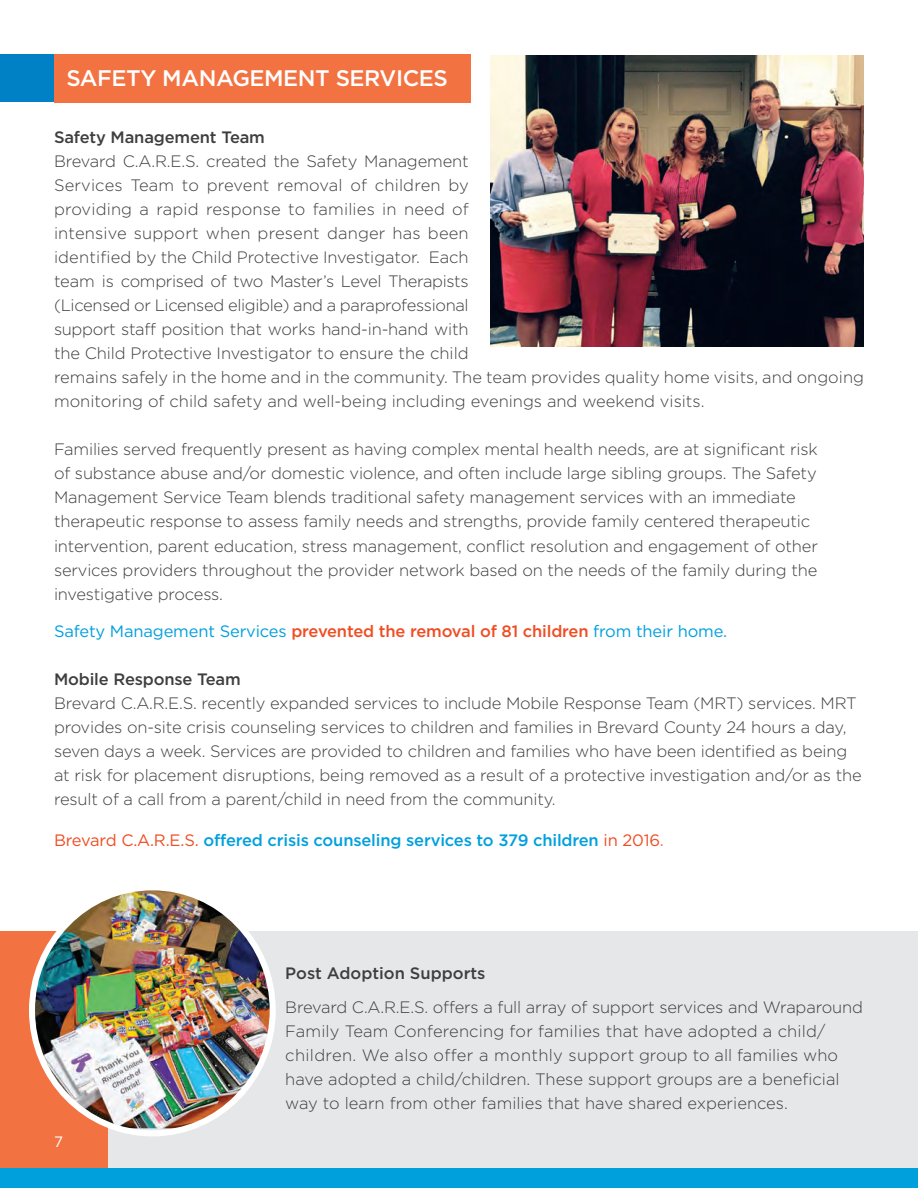
<style>
.page{position:relative;width:918px;height:1188px;background:#fff}
.page>*{position:absolute;margin:0;border:0;box-sizing:border-box;transform-origin:0 0}
.t1{font:500 22.5px "Gotham";letter-spacing:-.02em;color:#fff}
.t2{font:300 16.5px/24px "Gotham";letter-spacing:-.01em;color:#3e3e3f}
.t3{font:16.5px "Gotham";letter-spacing:-.01em;color:#00a0dd}
.t4{font:500 16.5px "Gotham";letter-spacing:-.01em;color:#00a0dd}
.t5{font:500 16.5px "Gotham";letter-spacing:-.01em;color:#3e3e3f}
.t6{font:15px "Gotham";color:#fff}
.s1{font-weight:500;color:#f04d23}
.s2{font-weight:400;color:#f04d23}
.s3{font-weight:400;color:#f37242}
</style>
<div class="page">
<div style="left:0;top:54px;width:81px;height:48px;background:#0081c5"></div>
<div style="left:0;top:931px;width:918px;height:257px;background:#e6e7e9"></div>
<div style="left:0;top:932px;width:108px;height:256px;background:#f37242"></div>
<div style="left:0;top:1169px;width:918px;height:19px;background:#00a0dd"></div>
<div style="left:54px;top:54px;width:417px;height:48px;background:#f37242"></div>
<img style="left:490px;top:56px;width:374px;height:290px">
<img style="left:32px;top:891px;width:237px;height:237px">
<div style="left:29px;top:884px;width:247px;height:252px;border:6px solid #fff;border-radius:50%"></div>
<h1 class="t1" style="left:66px;top:66px;width:383px">SAFETY MANAGEMENT SERVICES</h1>
<p class="t5" style="left:54px;top:128px;width:213px">Safety Management Team</p>
<p class="t2" style="left:54px;top:149px;width:812px">Brevard C.A.R.E.S. created the Safety Management<br>Services Team to prevent removal of children by<br>providing a rapid response to families in need of<br>intensive support when present danger has been<br>identified by the Child Protective Investigator. Each<br>team is comprised of two Master’s Level Therapists<br>(Licensed or Licensed eligible) and a paraprofessional<br>support staff position that works hand-in-hand with<br>the Child Protective Investigator to ensure the child<br>remains safely in the home and in the community. The team provides quality home visits, and ongoing monitoring of child safety and well-being including evenings and weekend visits.</p>
<p class="t2" style="left:54px;top:437px;width:765px">Families served frequently present as having complex mental health needs, are at significant risk of substance abuse and/or domestic violence, and often include large sibling groups. The Safety Management Service Team blends traditional safety management services with an immediate therapeutic response to assess family needs and strengths, provide family centered therapeutic intervention, parent education, stress management, conflict resolution and engagement of other services providers throughout the provider network based on the needs of the family during the investigative process.</p>
<p class="t3" style="left:54px;top:622px;width:675px">Safety Management Services <span class="s1">prevented the removal of 81 children</span> from their home.</p>
<p class="t5" style="left:54px;top:670px;width:188px">Mobile Response Team</p>
<p class="t2" style="left:54px;top:691px;width:809px">Brevard C.A.R.E.S. recently expanded services to include Mobile Response Team (MRT) services. MRT provides on-site crisis counseling services to children and families in Brevard County 24 hours a day, seven days a week. Services are provided to children and families who have been identified as being at risk for placement disruptions, being removed as a result of a protective investigation and/or as the result of a call from a parent/child in need from the community.</p>
<p class="t4" style="left:54px;top:830px;width:612px"><span class="s2">Brevard C.A.R.E.S.</span> offered crisis counseling services to 379 children <span class="s2">in 2016</span><span class="s3">.</span></p>
<p class="t6" style="left:54px;top:1133px;width:10px">7</p>
<p class="t5" style="left:285px;top:964px;width:202px">Post Adoption Supports</p>
<p class="t2" style="left:285px;top:995px;width:579px">Brevard C.A.R.E.S. offers a full array of support services and Wraparound Family Team Conferencing for families that have adopted a child/ children. We also offer a monthly support group to all families who have adopted a child/children. These support groups are a beneficial way to learn from other families that have shared experiences.</p>
</div>
